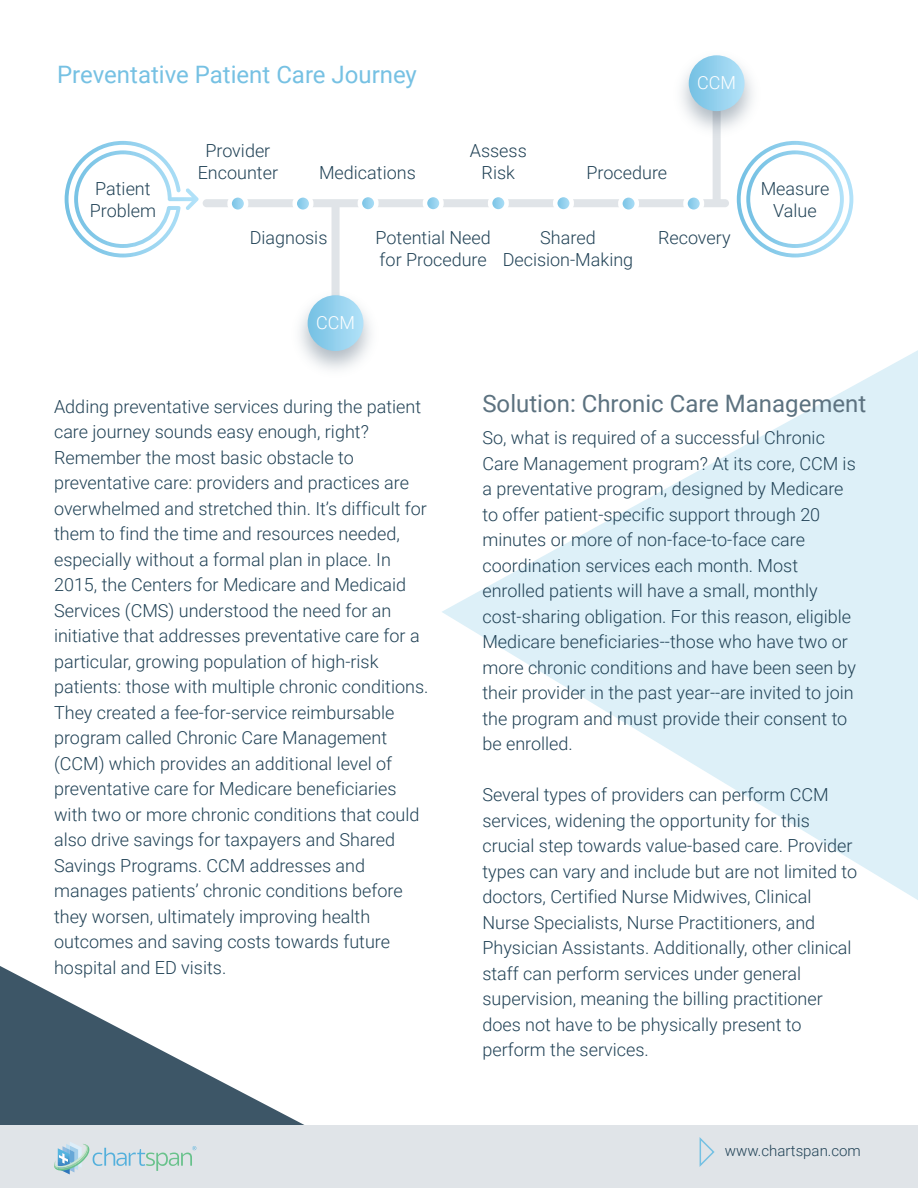
<style>
.page{position:relative;width:918px;height:1188px;background:#fff}
.page>*{position:absolute;margin:0;border:0;box-sizing:border-box;transform-origin:0 0}
.t1{font:24px "Roboto";color:#76c1e3}
.t2{font:24px "Roboto";color:#5c7280}
.t3{font:300 18px/25.5px "Roboto";color:#214256;text-align:center}
.t4{font:300 18px "Roboto";color:#fff}
.t5{font:300 15px "Roboto";color:#214256}
</style>
<div class="page">
<svg style="left:442px;top:350px;width:476px;height:550px"></svg>
<svg style="left:0;top:966px;width:425px;height:160px"></svg>
<svg style="left:737px;top:141px;width:116px;height:116px"></svg>
<svg style="left:65px;top:141px;width:134px;height:116px"></svg>
<div style="left:203px;top:199px;width:526px;height:8px;background:#e0e4e8;border-radius:4px"></div>
<svg style="left:230px;top:195px;width:16px;height:17px"></svg>
<div style="left:227px;top:193px;width:21px;height:21px;border:4px solid #fff;border-radius:50%"></div>
<svg style="left:295px;top:195px;width:16px;height:17px"></svg>
<div style="left:292px;top:193px;width:21px;height:21px;border:4px solid #fff;border-radius:50%"></div>
<svg style="left:360px;top:195px;width:16px;height:16px"></svg>
<div style="left:358px;top:193px;width:21px;height:21px;border:4px solid #fff;border-radius:50%"></div>
<svg style="left:425px;top:195px;width:16px;height:16px"></svg>
<div style="left:423px;top:193px;width:21px;height:21px;border:4px solid #fff;border-radius:50%"></div>
<svg style="left:490px;top:195px;width:17px;height:16px"></svg>
<div style="left:488px;top:193px;width:21px;height:21px;border:4px solid #fff;border-radius:50%"></div>
<svg style="left:555px;top:195px;width:17px;height:16px"></svg>
<div style="left:553px;top:193px;width:21px;height:21px;border:4px solid #fff;border-radius:50%"></div>
<svg style="left:620px;top:195px;width:17px;height:17px"></svg>
<div style="left:618px;top:193px;width:21px;height:21px;border:4px solid #fff;border-radius:50%"></div>
<svg style="left:685px;top:195px;width:17px;height:17px"></svg>
<div style="left:683px;top:193px;width:21px;height:21px;border:4px solid #fff;border-radius:50%"></div>
<div style="left:332px;top:201px;width:8px;height:119px;background:#e0e4e8;border-radius:4px"></div>
<img style="left:300px;top:283px;width:71px;height:87px">
<div style="left:308px;top:295px;width:55px;height:56px;background:linear-gradient(to right,#76c1e3,#b2e2f8);border-radius:28px"></div>
<div style="left:713px;top:86px;width:8px;height:119px;background:#e0e4e8;border-radius:4px"></div>
<img style="left:681px;top:55px;width:86px;height:89px">
<div style="left:689px;top:55px;width:56px;height:56px;background:linear-gradient(to right,#75c0e4,#b4e1f7);border-radius:28px"></div>
<div style="left:0;top:1126px;width:918px;height:62px;background:#e0e4e8"></div>
<svg style="left:699px;top:1137px;width:16px;height:30px"></svg>
<img style="left:104px;top:1148px;width:88px;height:23px">
<svg style="left:192px;top:1146px;width:4px;height:4px"></svg>
<svg style="left:54px;top:1142px;width:36px;height:32px"></svg>
<h1 class="t1" style="left:57px;top:58px;width:361px">Preventative Patient Care Journey</h1>
<p class="t4" style="left:697px;top:70px;width:40px">CCM</p>
<p class="t3" style="left:90px;top:177px;width:68px;line-height:21.6px">Patient<br>Problem</p>
<p class="t3" style="left:198px;top:140px;width:82px;line-height:21.6px">Provider<br>Encounter</p>
<p class="t3" style="left:319px;top:159px;width:98px">Medications</p>
<p class="t3" style="left:470px;top:140px;width:58px;line-height:21.6px">Assess<br>Risk</p>
<p class="t3" style="left:587px;top:159px;width:82px">Procedure</p>
<p class="t3" style="left:250px;top:224px;width:79px">Diagnosis</p>
<p class="t4" style="left:316px;top:310px;width:40px">CCM</p>
<p class="t3" style="left:376px;top:226px;width:117px;line-height:21.6px;text-align:left">Potential Need for Procedure</p>
<p class="t3" style="left:503px;top:226px;width:132px;line-height:21.6px">Shared<br>Decision-Making</p>
<p class="t3" style="left:658px;top:224px;width:74px">Recovery</p>
<p class="t3" style="left:761px;top:178px;width:70px;line-height:21.6px">Measure<br>Value</p>
<p class="t3" style="left:54px;top:393px;width:376px;text-align:left">Adding preventative services during the patient care journey sounds easy enough, right?<br>Remember the most basic obstacle to preventative care: providers and practices are overwhelmed and stretched thin. It’s difficult for them to find the time and resources needed, especially without a formal plan in place. In 2015, the Centers for Medicare and Medicaid Services (CMS) understood the need for an initiative that addresses preventative care for a particular, growing population of high-risk patients: those with multiple chronic conditions.<br>They created a fee-for-service reimbursable program called Chronic Care Management (CCM) which provides an additional level of preventative care for Medicare beneficiaries with two or more chronic conditions that could also drive savings for taxpayers and Shared Savings Programs. CCM addresses and manages patients’ chronic conditions before they worsen, ultimately improving health outcomes and saving costs towards future hospital and ED visits.</p>
<h1 class="t2" style="left:482px;top:387px;width:385px">Solution: Chronic Care Management</h1>
<p class="t3" style="left:482px;top:424px;width:375px;text-align:left">So, what is required of a successful Chronic Care Management program? At its core, CCM is a preventative program, designed by Medicare to offer patient-specific support through 20 minutes or more of non-face-to-face care coordination services each month. Most enrolled patients will have a small, monthly cost-sharing obligation. For this reason, eligible Medicare beneficiaries--those who have two or more chronic conditions and have been seen by their provider in the past year--are invited to join the program and must provide their consent to be enrolled.</p>
<p class="t3" style="left:482px;top:782px;width:376px;text-align:left">Several types of providers can perform CCM services, widening the opportunity for this crucial step towards value-based care. Provider types can vary and include but are not limited to doctors, Certified Nurse Midwives, Clinical Nurse Specialists, Nurse Practitioners, and Physician Assistants. Additionally, other clinical staff can perform services under general supervision, meaning the billing practitioner does not have to be physically present to perform the services.</p>
<p class="t5" style="left:725px;top:1141px;width:137px">www.chartspan.com</p>
</div>
